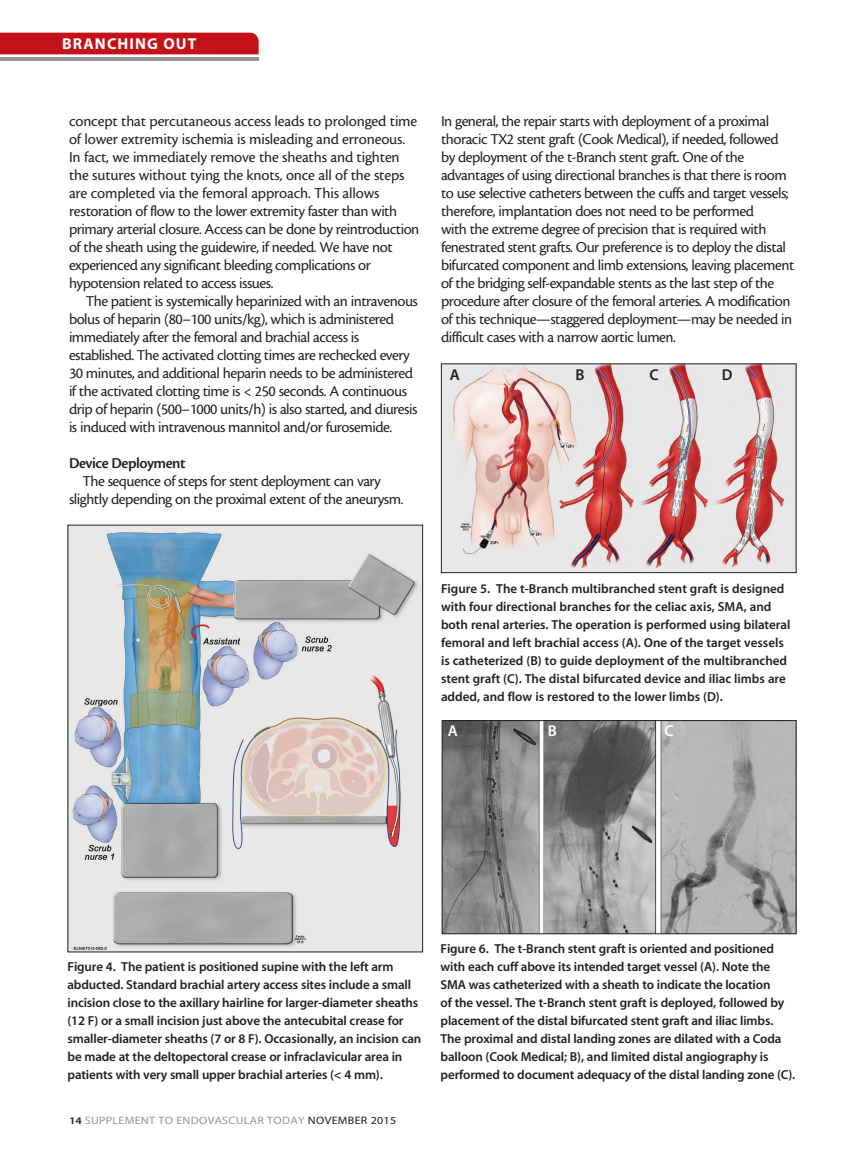
<style>
.page{position:relative;width:864px;height:1161px;background:#fff}
.page>*{position:absolute;margin:0;border:0;box-sizing:border-box;transform-origin:0 0}
.t1{font:15.9px "Myriad MM SC750 700 600";letter-spacing:.07em;color:#fff}
.body{font:15.75px/18px "Cronos MM 408 10";letter-spacing:-.03em;color:#231f20}
.body-2{font:15.75px/18px "Cronos MM 408 10";letter-spacing:-.01em;color:#231f20}
.Subhead_2{font:15.75px "Cronos MM 574 10";letter-spacing:-.03em;color:#231f20}
.t2{font:15.75px "Myriad MM 565 600";color:#231f20}
.t3{font:15.75px "Myriad MM 565 600";color:#fff}
.t4{font:13.05px/18px "Myriad MM 565 600";letter-spacing:-.01em;color:#231f20}
.t5{font:10.8px "Myriad MM 400 600";letter-spacing:.025em;color:#939598;scale:1.11 1}
.s1{font-family:"Myriad MM 565 600";font-size:10.2px;color:#231f20}
.s2{color:#231f20}
</style>
<div class="page">
<div style="left:0;top:33px;width:259px;height:21px;background:#c4121a"></div>
<hr style="left:0;top:57px;width:259px;height:3px;background:#939598">
<img style="left:443px;top:365px;width:351px;height:206px">
<div style="left:441px;top:363px;width:355px;height:210px;border:1px solid #231f20"></div>
<img style="left:444px;top:722px;width:350px;height:210px">
<div style="left:442px;top:720px;width:354px;height:214px;border:1px solid #231f20"></div>
<img style="left:70px;top:527px;width:351px;height:423px">
<p class="t1" style="left:62px;top:36px;width:136px">BRANCHING OUT</p>
<p class="body-2" style="left:69px;top:112px;width:352px">concept that percutaneous access leads to prolonged time of lower extremity ischemia is misleading and erroneous.<br>In fact, we immediately remove the sheaths and tighten the sutures without tying the knots, once all of the steps are completed via the femoral approach. This allows restoration of flow to the lower extremity faster than with primary arterial closure. Access can be done by reintroduction of the sheath using the guidewire, if needed. We have not experienced any significant bleeding complications or hypotension related to access issues.</p>
<p class="body" style="left:69px;top:292px;width:350px;text-indent:17px">The patient is systemically heparinized with an intravenous bolus of heparin (80–100 units/kg), which is administered immediately after the femoral and brachial access is established. The activated clotting times are rechecked every 30 minutes, and additional heparin needs to be administered if the activated clotting time is &lt; 250 seconds. A continuous drip of heparin (500–1000 units/h) is also started, and diuresis is induced with intravenous mannitol and/or furosemide.</p>
<p class="Subhead_2" style="left:69px;top:455px;width:118px">Device Deployment</p>
<p class="body" style="left:69px;top:472px;width:336px;text-align:center">The sequence of steps for stent deployment can vary slightly depending on the proximal extent of the aneurysm.</p>
<p class="body" style="left:441px;top:112px;width:355px">In general, the repair starts with deployment of a proximal thoracic TX2 stent graft (Cook Medical), if needed, followed by deployment of the t-Branch stent graft. One of the advantages of using directional branches is that there is room to use selective catheters between the cuffs and target vessels; therefore, implantation does not need to be performed<br>with the extreme degree of precision that is required with fenestrated stent grafts. Our preference is to deploy the distal bifurcated component and limb extensions, leaving placement of the bridging self-expandable stents as the last step of the procedure after closure of the femoral arteries. A modification of this technique—staggered deployment—may be needed in difficult cases with a narrow aortic lumen.</p>
<p class="t2" style="left:450px;top:367px;width:12px">A</p>
<p class="t2" style="left:576px;top:367px;width:11px">B</p>
<p class="t2" style="left:649px;top:367px;width:11px">C</p>
<p class="t2" style="left:722px;top:367px;width:12px">D</p>
<p class="t4" style="left:441px;top:581px;width:351px">Figure 5. The t-Branch multibranched stent graft is designed with four directional branches for the celiac axis, SMA, and both renal arteries. The operation is performed using bilateral femoral and left brachial access (A). One of the target vessels is catheterized (B) to guide deployment of the multibranched stent graft (C). The distal bifurcated device and iliac limbs are added, and flow is restored to the lower limbs (D).</p>
<p class="t3" style="left:448px;top:724px;width:12px">A</p>
<p class="t3" style="left:548px;top:724px;width:11px">B</p>
<p class="t3" style="left:665px;top:724px;width:11px">C</p>
<p class="t4" style="left:68px;top:958px;width:355px">Figure 4. The patient is positioned supine with the left arm abducted. Standard brachial artery access sites include a small incision close to the axillary hairline for larger-diameter sheaths (12 F) or a small incision just above the antecubital crease for smaller-diameter sheaths (7 or 8 F). Occasionally, an incision can be made at the deltopectoral crease or infraclavicular area in patients with very small upper brachial arteries (&lt; 4 mm).</p>
<p class="t5" style="left:69px;top:1115px;width:296px"><span class="s1">14</span> SUPPLEMENT TO ENDOVASCULAR TODAY <span class="s2">NOVEMBER 2015</span></p>
<p class="t4" style="left:441px;top:940px;width:356px">Figure 6. The t-Branch stent graft is oriented and positioned with each cuff above its intended target vessel (A). Note the SMA was catheterized with a sheath to indicate the location<br>of the vessel. The t-Branch stent graft is deployed, followed by placement of the distal bifurcated stent graft and iliac limbs.<br>The proximal and distal landing zones are dilated with a Coda balloon (Cook Medical; B), and limited distal angiography is performed to document adequacy of the distal landing zone (C).</p>
</div>
